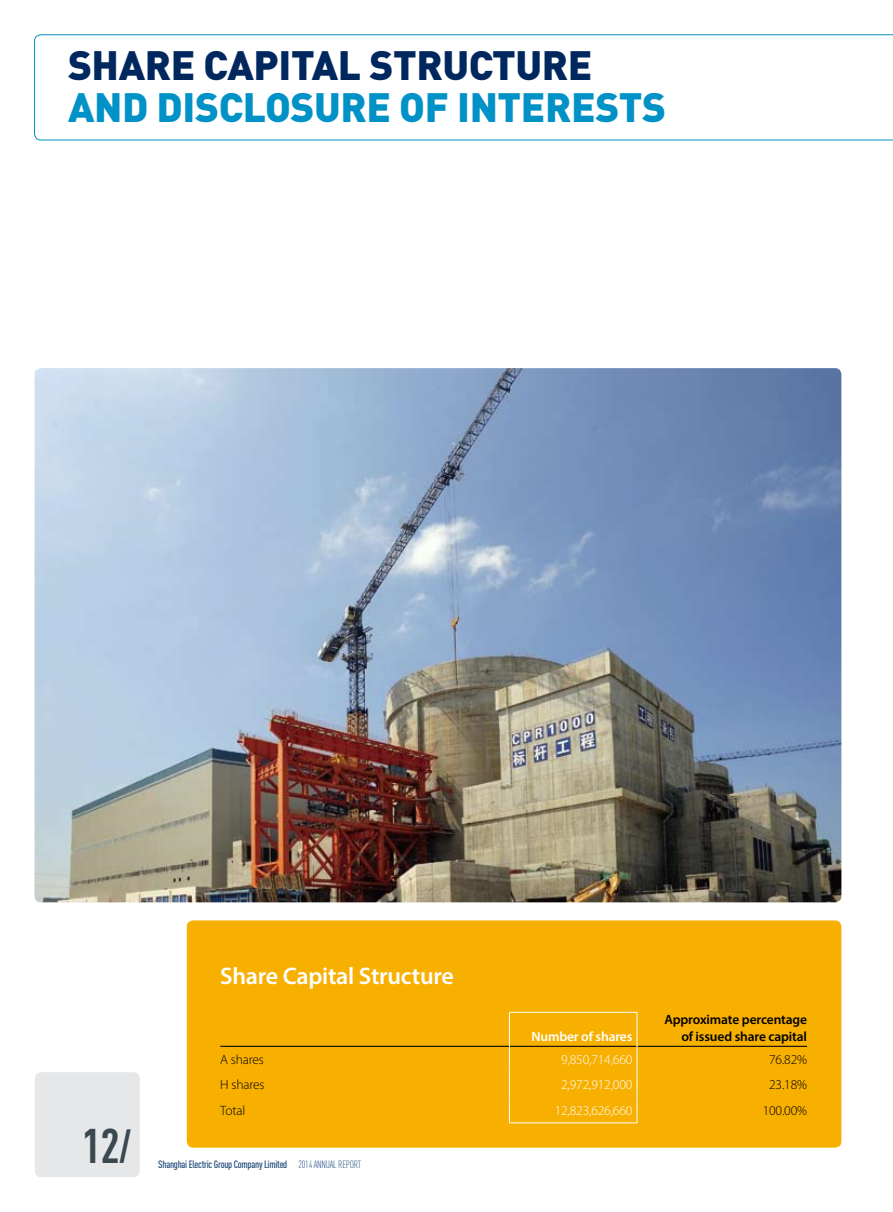
<style>
.page{position:relative;width:893px;height:1212px;background:#fff}
.page>*{position:absolute;margin:0;border:0;box-sizing:border-box;transform-origin:0 0}
.t1{font:700 48px "DIN Cond";color:#3a4850}
.t2{font:900 40.5px "DIN";letter-spacing:-.01em;color:#0092c7}
.t3{font:900 40.5px "DIN";letter-spacing:-.01em;color:#00285e}
.t4{font:600 24px "Myriad Pro";letter-spacing:-.01em;color:#fff}
.t5{font:600 13.5px/16.2px "Myriad Pro";letter-spacing:-.01em;color:#000;text-align:right}
.t6{font:300 13.5px "Myriad Pro";letter-spacing:-.01em;color:#fff}
.t7{font:300 13.5px "Myriad Pro";letter-spacing:-.01em;color:#000}
.t8{font:600 13.5px "Myriad Pro";letter-spacing:-.01em;color:#fff}
.t9{font:500 10.5px "DIN Cond";letter-spacing:-.025em;color:#194679}
.s1{font-size:39px}
.s2{font-weight:300}
</style>
<div class="page">
<div style="left:35px;top:1072px;width:105px;height:105px;background:#e6e7e9;border-radius:6px"></div>
<div style="left:187px;top:920px;width:654px;height:227px;background:#f7b000;border-radius:6px"></div>
<svg style="left:34px;top:34px;width:859px;height:106px"></svg>
<img style="left:35px;top:368px;width:806px;height:534px">
<hr style="left:220px;top:1046px;width:289px;height:1px;background:#000">
<hr style="left:510px;top:1046px;width:127px;height:1px;background:#000">
<hr style="left:637px;top:1046px;width:170px;height:1px;background:#000">
<hr style="left:509px;top:1012px;width:128px;height:1px;background:#fff">
<hr style="left:509px;top:1012px;width:1px;height:34px;background:#fff">
<hr style="left:637px;top:1012px;width:1px;height:34px;background:#fff">
<svg style="left:509px;top:1046px;width:1px;height:76px"></svg>
<svg style="left:637px;top:1046px;width:1px;height:76px"></svg>
<hr style="left:509px;top:1122px;width:128px;height:1px;background:#fff">
<h2 class="t3" style="left:68px;top:38px;width:526px">SHARE CAPITAL STRUCTURE</h2>
<h2 class="t2" style="left:68px;top:80px;width:600px">AND DISCLOSURE OF INTERESTS</h2>
<h3 class="t4" style="left:220px;top:961px;width:235px">Share Capital Structure</h3>
<p class="t8" style="left:531px;top:1027px;width:102px">Number of shares</p>
<p class="t5" style="left:664px;top:1011px;width:144px">Approximate percentage of issued share capital</p>
<h1 class="t1" style="left:82px;top:1116px;width:51px">12<span class="s1">/</span></h1>
<p class="t7" style="left:220px;top:1052px;width:45px">A shares</p>
<p class="t6" style="left:561px;top:1052px;width:73px">9,850,714,660</p>
<p class="t7" style="left:769px;top:1052px;width:39px">76.82%</p>
<p class="t7" style="left:220px;top:1077px;width:46px">H shares</p>
<p class="t6" style="left:561px;top:1077px;width:73px">2,972,912,000</p>
<p class="t7" style="left:769px;top:1077px;width:39px">23.18%</p>
<p class="t7" style="left:220px;top:1103px;width:27px">Total</p>
<p class="t6" style="left:555px;top:1102px;width:79px">12,823,626,660</p>
<p class="t7" style="left:763px;top:1103px;width:46px">100.00%</p>
<p class="t9" style="left:158px;top:1158px;width:204px">Shanghai Electric Group Company Limited <span class="s2">2014 ANNUAL REPORT</span></p>
</div>
